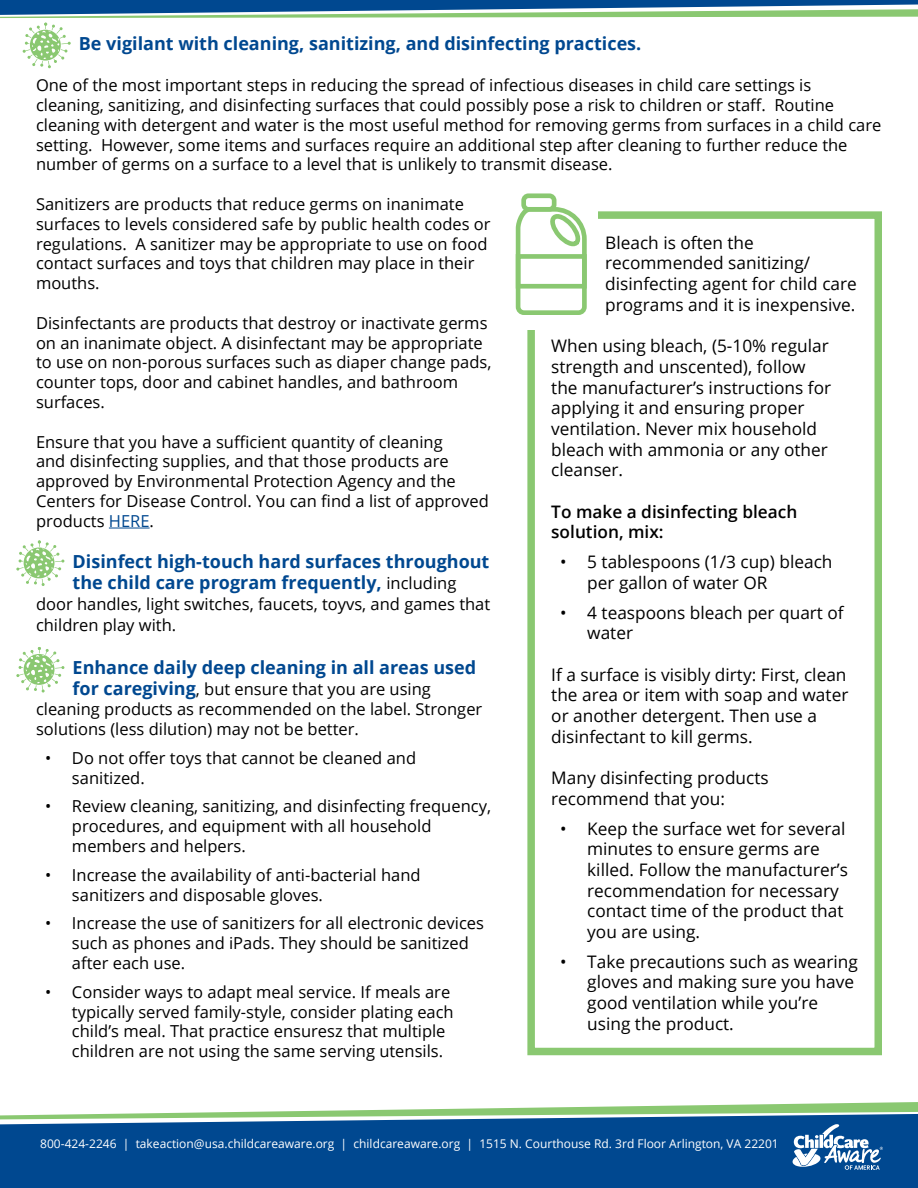
<style>
.page{position:relative;width:918px;height:1188px;background:#fff}
.page>*{position:absolute;margin:0;border:0;box-sizing:border-box;transform-origin:0 0}
.t1{font:700 18px/21px "Open Sans";color:#004890}
.t2{font:17.25px/20.7px "Open Sans";color:#000}
.t3{font:600 17.25px/20.7px "Open Sans";color:#000}
.t4{font:16.5px/19.8px "Open Sans";color:#000}
.t5{font:12px "Open Sans";color:#fff}
.s1{color:#004890}
.s2{font-weight:400;font-size:16.5px;color:#000}
.s3{font-weight:700;font-size:18px;color:#004890}
</style>
<div class="page">
<svg style="left:309px;top:1102px;width:609px;height:9px"></svg>
<svg style="left:0;top:1112px;width:918px;height:76px;background:#145794"></svg>
<svg style="left:791px;top:1124px;width:92px;height:46px"></svg>
<hr style="left:109px;top:528px;width:41px;height:1px;background:#004890">
<div style="left:527px;top:211px;width:355px;height:844px;border:8px solid #8ac871"></div>
<div style="left:511px;top:177px;width:87px;height:153px;background:#fff"></div>
<svg style="left:515px;top:205px;width:72px;height:110px"></svg>
<div style="left:521px;top:193px;width:35px;height:19px;border:5px solid #8ac871;border-radius:5px"></div>
<div style="left:516px;top:254px;width:71px;height:35px;border:5px solid #8ac871"></div>
<svg style="left:0;top:0;width:918px;height:68px"></svg>
<svg style="left:16px;top:540px;width:48px;height:46px"></svg>
<svg style="left:16px;top:647px;width:48px;height:46px"></svg>
<p class="t1" style="left:79px;top:32px;width:564px">Be vigilant with cleaning, sanitizing, and disinfecting practices.</p>
<p class="t4" style="left:36px;top:75px;width:847px">One of the most important steps in reducing the spread of infectious diseases in child care settings is cleaning, sanitizing, and disinfecting surfaces that could possibly pose a risk to children or staff. Routine cleaning with detergent and water is the most useful method for removing germs from surfaces in a child care setting. However, some items and surfaces require an additional step after cleaning to further reduce the number of germs on a surface to a level that is unlikely to transmit disease.</p>
<p class="t4" style="left:36px;top:194px;width:456px">Sanitizers are products that reduce germs on inanimate surfaces to levels considered safe by public health codes or regulations. A sanitizer may be appropriate to use on food contact surfaces and toys that children may place in their mouths.</p>
<p class="t4" style="left:36px;top:312px;width:457px">Disinfectants are products that destroy or inactivate germs on an inanimate object. A disinfectant may be appropriate to use on non-porous surfaces such as diaper change pads, counter tops, door and cabinet handles, and bathroom surfaces.</p>
<p class="t4" style="left:36px;top:431px;width:454px">Ensure that you have a sufficient quantity of cleaning<br>and disinfecting supplies, and that those products are approved by Environmental Protection Agency and the Centers for Disease Control. You can find a list of approved products <span class="s1">HERE</span>.</p>
<p class="t1" style="left:73px;top:550px;width:418px">Disinfect high-touch hard surfaces throughout the child care program frequently, <span class="s2">including</span></p>
<p class="t4" style="left:36px;top:593px;width:456px;line-height:21px">door handles, light switches, faucets, toyvs, and games that children play with.</p>
<p class="t1" style="left:73px;top:656px;width:405px">Enhance daily deep cleaning in all areas used</p>
<p class="t4" style="left:36px;top:679px;width:448px;text-indent:37px"><span class="s3">for caregiving</span>, but ensure that you are using cleaning products as recommended on the label. Stronger solutions (less dilution) may not be better.</p>
<p class="t4" style="left:72px;top:747px;width:346px;text-indent:-27px">• Do not offer toys that cannot be cleaned and sanitized.</p>
<p class="t4" style="left:72px;top:796px;width:421px;text-indent:-27px">• Review cleaning, sanitizing, and disinfecting frequency, procedures, and equipment with all household members and helpers.</p>
<p class="t4" style="left:72px;top:864px;width:350px;text-indent:-27px">• Increase the availability of anti-bacterial hand sanitizers and disposable gloves.</p>
<p class="t4" style="left:72px;top:913px;width:413px;text-indent:-27px">• Increase the use of sanitizers for all electronic devices such as phones and iPads. They should be sanitized after each use.</p>
<p class="t4" style="left:72px;top:981px;width:383px;text-indent:-27px">• Consider ways to adapt meal service. If meals are typically served family-style, consider plating each child’s meal. That practice ensuresz that multiple children are not using the same serving utensils.</p>
<p class="t2" style="left:605px;top:232px;width:253px">Bleach is often the recommended sanitizing/ disinfecting agent for child care programs and it is inexpensive.</p>
<p class="t2" style="left:551px;top:335px;width:281px">When using bleach, (5-10% regular strength and unscented), follow the manufacturer’s instructions for applying it and ensuring proper ventilation. Never mix household bleach with ammonia or any other cleanser.</p>
<p class="t3" style="left:551px;top:501px;width:248px">To make a disinfecting bleach solution, mix:</p>
<p class="t2" style="left:587px;top:551px;width:247px;text-indent:-27px">• 5 tablespoons (1/3 cup) bleach per gallon of water OR</p>
<p class="t2" style="left:587px;top:602px;width:258px;text-indent:-27px">• 4 teaspoons bleach per quart of water</p>
<p class="t2" style="left:551px;top:664px;width:299px">If a surface is visibly dirty: First, clean the area or item with soap and water or another detergent. Then use a disinfectant to kill germs.</p>
<p class="t2" style="left:551px;top:767px;width:219px">Many disinfecting products recommend that you:</p>
<p class="t2" style="left:587px;top:818px;width:262px;text-indent:-27px">• Keep the surface wet for several minutes to ensure germs are killed. Follow the manufacturer’s recommendation for necessary contact time of the product that you are using.</p>
<p class="t2" style="left:587px;top:951px;width:272px;text-indent:-27px">• Take precautions such as wearing gloves and making sure you have good ventilation while you’re using the product.</p>
<p class="t5" style="left:40px;top:1135px;width:740px">800-424-2246 | takeaction@usa.childcareaware.org | childcareaware.org | 1515 N. Courthouse Rd. 3rd Floor Arlington, VA 22201</p>
</div>
